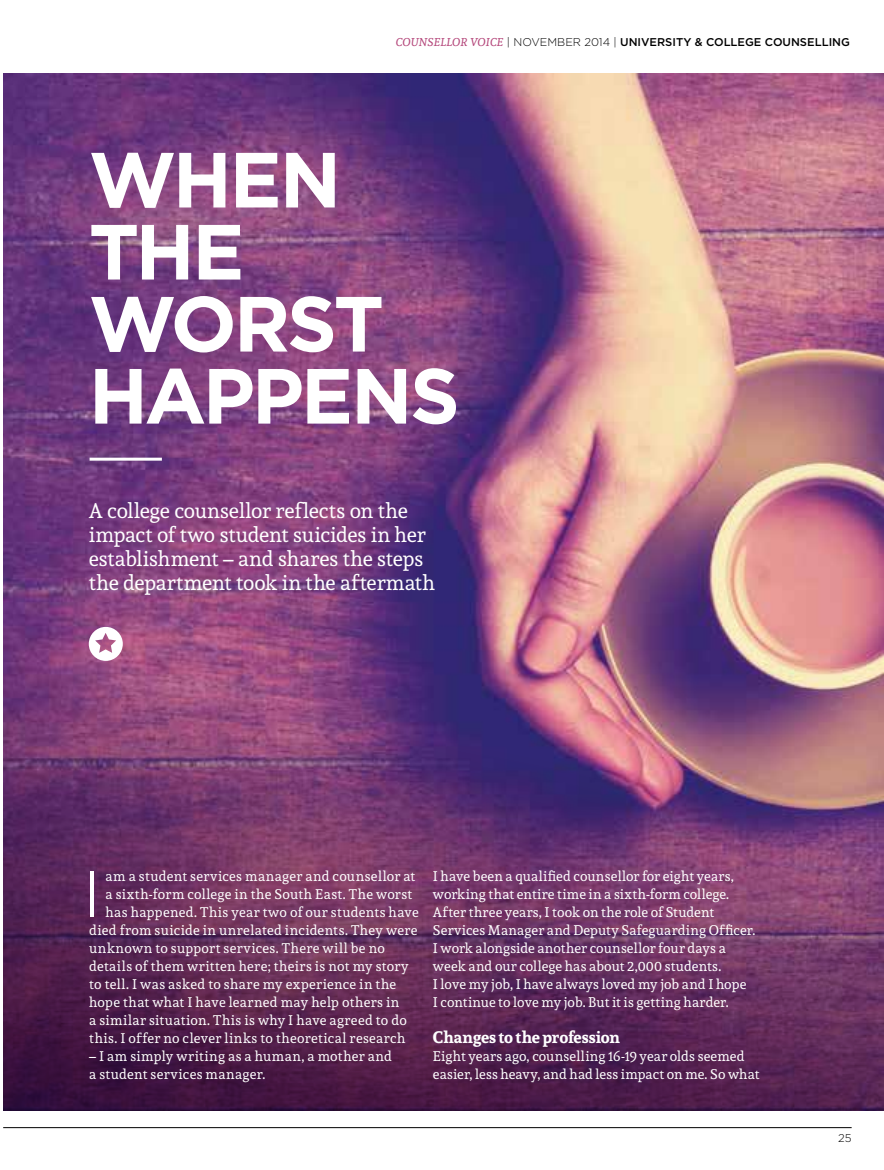
<style>
.page{position:relative;width:884px;height:1170px;background:#fff}
.page>*{position:absolute;margin:0;border:0;box-sizing:border-box;transform-origin:0 0}
.t1{font:700 78px/72px "Gotham";letter-spacing:-.04em;color:#fff}
.t2{font:300 65.25px "Gotham";color:#fff}
.t3{font:21px/24px "Andada";letter-spacing:-.005em;color:#fff}
.t4{font:700 16.5px "Andada";letter-spacing:-.01em;color:#fff}
.t5{font:13.8px/18px "Andada";letter-spacing:.02em;color:#fff}
.t6{font:500 11.25px "Gotham";color:#000}
.t7{font:300 11.25px "Gotham";color:#000}
.s1{font-family:"Andada";font-weight:400;font-style:italic;color:#b5497c}
.s2{font-weight:300}
</style>
<div class="page">
<hr style="left:3px;top:1127px;width:848px;height:1px;background:#000">
<img style="left:3px;top:73px;width:880px;height:1037px">
<hr style="left:90px;top:457px;width:72px;height:3px;background:#fff">
<div style="left:89px;top:627px;width:34px;height:34px;background:#fff;border-radius:50%"></div>
<img style="left:95px;top:633px;width:21px;height:19px">
<p class="t6" style="left:396px;top:35px;width:455px"><span class="s1">COUNSELLOR VOICE</span> <span class="s2">| NOVEMBER 2014 |</span> UNIVERSITY &amp; COLLEGE COUNSELLING</p>
<h1 class="t1" style="left:89px;top:142px;width:372px">WHEN<br>THE<br>WORST<br>HAPPENS</h1>
<h3 class="t3" style="left:89px;top:498px;width:347px">A college counsellor reflects on the impact of two student suicides in her establishment – and shares the steps the department took in the aftermath</h3>
<h2 class="t2" style="left:83px;top:857px;width:19px">I</h2>
<p class="t5" style="left:106px;top:866px;width:311px">am a student services manager and counsellor at</p>
<p class="t5" style="left:106px;top:884px;width:308px">a sixth-form college in the South East. The worst</p>
<p class="t5" style="left:106px;top:902px;width:315px">has happened. This year two of our students have</p>
<p class="t5" style="left:89px;top:920px;width:330px">died from suicide in unrelated incidents. They were</p>
<p class="t5" style="left:89px;top:938px;width:297px">unknown to support services. There will be no</p>
<p class="t5" style="left:89px;top:956px;width:321px">details of them written here; theirs is not my story</p>
<p class="t5" style="left:89px;top:974px;width:308px">to tell. I was asked to share my experience in the</p>
<p class="t5" style="left:89px;top:992px;width:311px">hope that what I have learned may help others in</p>
<p class="t5" style="left:89px;top:1010px;width:319px">a similar situation. This is why I have agreed to do</p>
<p class="t5" style="left:89px;top:1028px;width:318px">this. I offer no clever links to theoretical research</p>
<p class="t5" style="left:89px;top:1046px;width:304px">– I am simply writing as a human, a mother and a student services manager.</p>
<p class="t5" style="left:433px;top:866px;width:324px">I have been a qualified counsellor for eight years, working that entire time in a sixth-form college.<br>After three years, I took on the role of Student Services Manager and Deputy Safeguarding Officer.<br>I work alongside another counsellor four days a week and our college has about 2,000 students.<br>I love my job, I have always loved my job and I hope<br>I continue to love my job. But it is getting harder.</p>
<p class="t4" style="left:433px;top:1025px;width:188px">Changes to the profession</p>
<p class="t5" style="left:433px;top:1046px;width:328px">Eight years ago, counselling 16-19 year olds seemed easier, less heavy, and had less impact on me. So what</p>
<p class="t7" style="left:838px;top:1131px;width:15px">25</p>
</div>
